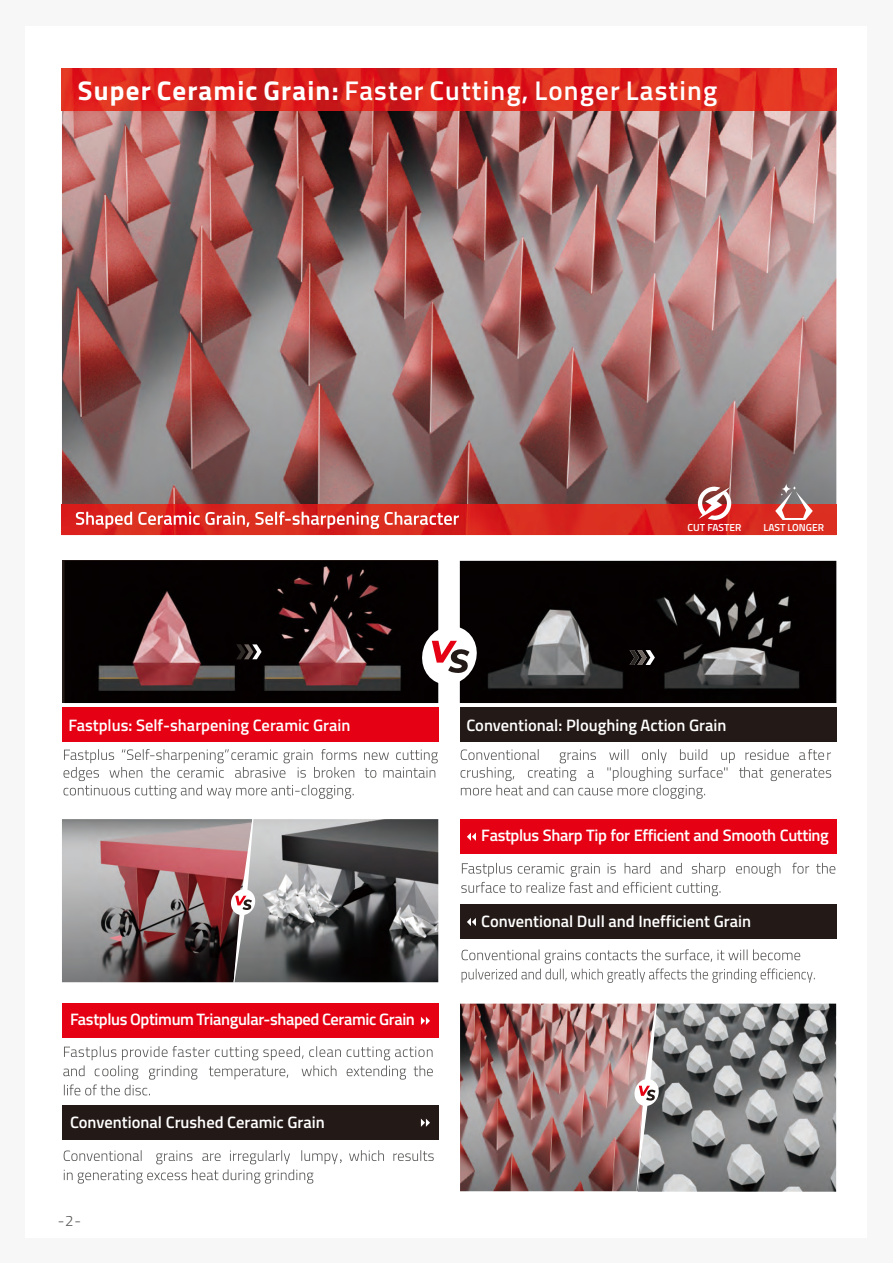
<style>
.page{position:relative;width:893px;height:1263px;background:#f7f7f8}
.page>*{position:absolute;margin:0;border:0;box-sizing:border-box;transform-origin:0 0}
.t1{font:600 27px "Titillium Web";letter-spacing:.045em;color:#fff}
.t2{font:600 16.5px "Titillium Web";color:#fff}
.t3{font:600 16.5px "Titillium Web";letter-spacing:-.02em;color:#fff}
.t4{font:300 15px "Titillium Web";color:#595857}
.t5{font:600 10.2px "Titillium Web";color:#fff}
.s1{font-weight:700}
</style>
<div class="page">
<div style="left:26px;top:26px;width:841px;height:1212px;background:#fff"></div>
<img style="left:62px;top:111px;width:774px;height:393px">
<div style="left:460px;top:819px;width:376px;height:34px;background:#e60013"></div>
<div style="left:62px;top:708px;width:376px;height:34px;background:#e60013"></div>
<div style="left:460px;top:707px;width:376px;height:35px;background:#231916"></div>
<div style="left:460px;top:905px;width:376px;height:34px;background:#231916"></div>
<div style="left:62px;top:1004px;width:376px;height:34px;background:#e60013"></div>
<div style="left:62px;top:1105px;width:376px;height:35px;background:#231916"></div>
<svg style="left:349px;top:1150px;width:35px;height:11px"></svg>
<svg style="left:393px;top:1150px;width:41px;height:11px"></svg>
<svg style="left:64px;top:1150px;width:278px;height:33px"></svg>
<svg style="left:736px;top:863px;width:44px;height:14px"></svg>
<svg style="left:792px;top:863px;width:17px;height:11px"></svg>
<svg style="left:816px;top:863px;width:19px;height:11px"></svg>
<svg style="left:461px;top:863px;width:264px;height:33px"></svg>
<svg style="left:460px;top:749px;width:371px;height:50px"></svg>
<img style="left:815px;top:1004px;width:21px;height:188px">
<img style="left:357px;top:819px;width:81px;height:163px">
<img style="left:460px;top:561px;width:376px;height:142px">
<img style="left:65px;top:561px;width:373px;height:142px">
<svg style="left:253px;top:644px;width:9px;height:15px"></svg>
<svg style="left:647px;top:650px;width:8px;height:15px"></svg>
<img style="left:246px;top:644px;width:7px;height:15px">
<img style="left:639px;top:650px;width:8px;height:15px">
<img style="left:236px;top:644px;width:10px;height:15px">
<img style="left:630px;top:650px;width:9px;height:15px">
<img style="left:62px;top:504px;width:774px;height:31px">
<img style="left:62px;top:68px;width:774px;height:43px">
<svg style="left:781px;top:483px;width:11px;height:11px"></svg>
<svg style="left:775px;top:486px;width:38px;height:34px"></svg>
<svg style="left:698px;top:487px;width:33px;height:33px"></svg>
<img style="left:461px;top:949px;width:354px;height:243px">
<svg style="left:467px;top:833px;width:9px;height:8px"></svg>
<svg style="left:467px;top:918px;width:9px;height:8px"></svg>
<svg style="left:421px;top:1017px;width:9px;height:8px"></svg>
<svg style="left:421px;top:1118px;width:9px;height:9px"></svg>
<svg style="left:364px;top:749px;width:74px;height:29px"></svg>
<svg style="left:63px;top:749px;width:294px;height:234px"></svg>
<svg style="left:418px;top:622px;width:63px;height:66px"></svg>
<svg style="left:63px;top:1046px;width:370px;height:49px"></svg>
<svg style="left:76px;top:511px;width:383px;height:18px;background:#e25d56"></svg>
<h1 class="t1" style="left:78px;top:69px;width:641px"><span class="s1">Super Ceramic Grain:</span> Faster Cutting, Longer Lasting</h1>
<p class="t5" style="left:688px;top:519px;width:55px">CUT FASTER</p>
<p class="t5" style="left:763px;top:519px;width:62px">LAST LONGER</p>
<p class="t2" style="left:68px;top:712px;width:284px">Fastplus: Self-sharpening Ceramic Grain</p>
<p class="t3" style="left:70px;top:1006px;width:346px">Fastplus Optimum Triangular-shaped Ceramic Grain</p>
<p class="t2" style="left:70px;top:1110px;width:256px">Conventional Crushed Ceramic Grain</p>
<p class="t4" style="left:58px;top:1209px;width:25px">-2-</p>
<p class="t2" style="left:466px;top:712px;width:261px">Conventional: Ploughing Action Grain</p>
<p class="t3" style="left:481px;top:823px;width:349px">Fastplus Sharp Tip for Efficient and Smooth Cutting</p>
<p class="t2" style="left:481px;top:908px;width:271px">Conventional Dull and Inefficient Grain</p>
</div>
